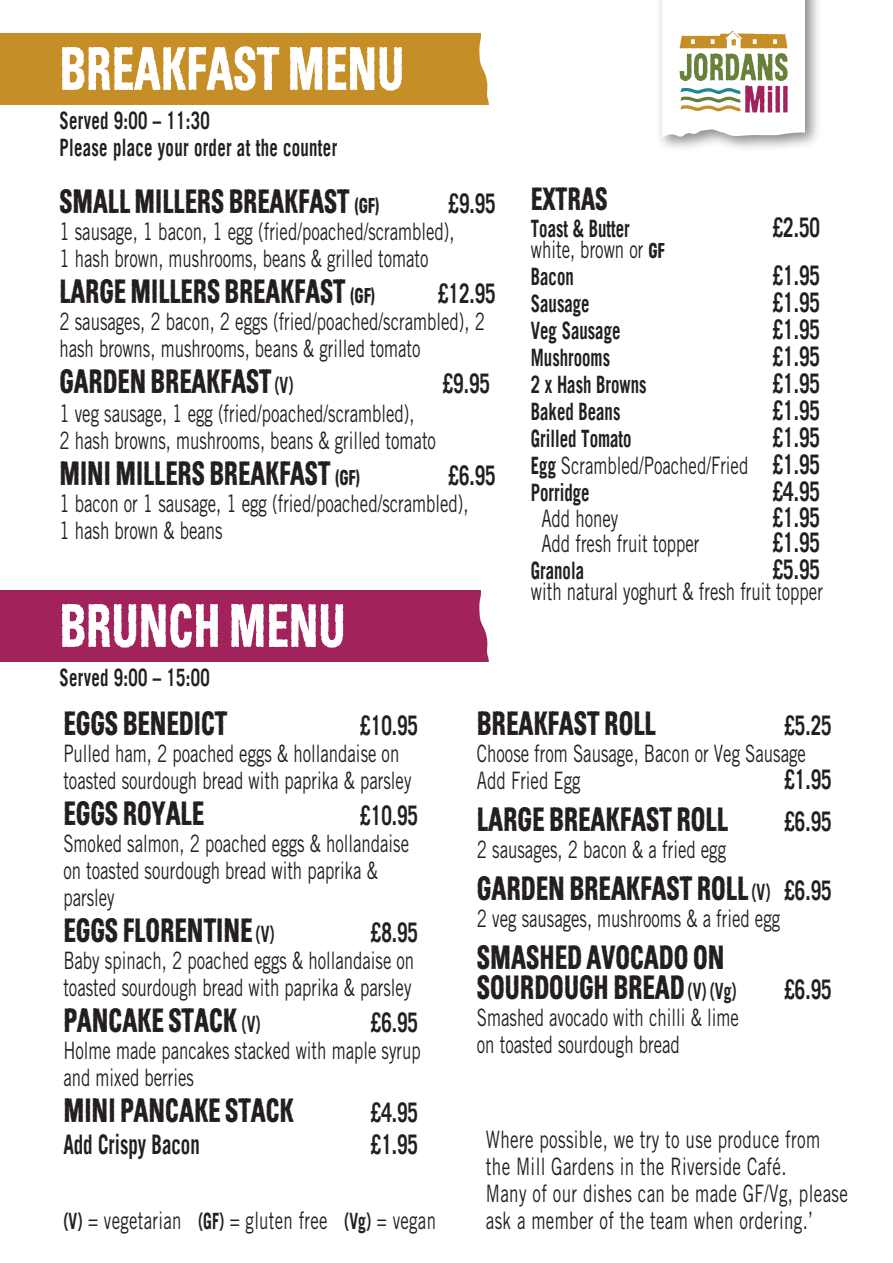
<style>
.page{position:relative;width:893px;height:1263px;background:#fff}
.page>*{position:absolute;margin:0;border:0;box-sizing:border-box;transform-origin:0 0}
.t1{font:60px "Jordans Mill";color:#fff}
.t2{font:33px/30px "Jordans Mill";color:#231f20}
.t3{font:31.5px "Jordans Mill";color:#231f20}
.t4{font:700 27px "Trade Gothic LT";color:#231f20;scale:.7 1}
.t5{font:24px/27px "Trade Gothic LT Std";color:#231f20;scale:.7 1}
.t6{font:24px/27px "Trade Gothic LT Std";letter-spacing:.02em;color:#231f20;scale:.71 1}
.t7{font:700 24px "Trade Gothic LT";color:#231f20;scale:.7 1}
.t8{font:700 24px/27px "Trade Gothic LT";letter-spacing:.02em;color:#231f20;scale:.7 1}
.t9{font:24px "Trade Gothic LT Std";letter-spacing:.02em;color:#231f20;scale:.7 1}
.s1{font-size:21px}
.s2{font-family:"Trade Gothic LT";font-weight:700;font-size:22.5px}
.s3{font-family:"Jordans Mill";font-size:21px}
.s4{font-family:"Trade Gothic LT";font-weight:700}
.s5{font-family:"Trade Gothic LT";font-weight:700;font-size:27px}
</style>
<div class="page">
<div style="left:0;top:591px;width:489px;height:70px;background:#a2235b"></div>
<img style="left:660px;top:0;width:158px;height:148px">
<svg style="left:662px;top:0;width:143px;height:137px"></svg>
<div style="left:0;top:34px;width:489px;height:70px;background:#c58e26"></div>
<h1 class="t1" style="left:59px;top:31px;width:346px">BREAKFAST MENU</h1>
<p class="t8" style="left:59px;top:107px;width:398px">Served 9:00 – 11:30<br>Please place your order at the counter</p>
<h2 class="t2" style="left:59px;top:186px;width:322px">SMALL MILLERS BREAKFAST <span class="s1">(GF)</span></h2>
<p class="t4" style="left:448px;top:187px;width:69px">£9.95</p>
<p class="t5" style="left:59px;top:218px;width:566px">1 sausage, 1 bacon, 1 egg (fried/poached/scrambled),<br>1 hash brown, mushrooms, beans &amp; grilled tomato</p>
<h2 class="t2" style="left:59px;top:276px;width:318px">LARGE MILLERS BREAKFAST <span class="s1">(GF)</span></h2>
<p class="t4" style="left:438px;top:277px;width:84px">£12.95</p>
<p class="t5" style="left:59px;top:308px;width:609px">2 sausages, 2 bacon, 2 eggs (fried/poached/scrambled), 2 hash browns, mushrooms, beans &amp; grilled tomato</p>
<h2 class="t2" style="left:59px;top:366px;width:236px">GARDEN BREAKFAST<span class="s2">(V)</span></h2>
<p class="t4" style="left:443px;top:367px;width:69px">£9.95</p>
<p class="t5" style="left:59px;top:399px;width:539px">1 veg sausage, 1 egg (fried/poached/scrambled),<br>2 hash browns, mushrooms, beans &amp; grilled tomato</p>
<h2 class="t2" style="left:59px;top:457px;width:302px">MINI MILLERS BREAKFAST <span class="s1">(GF)</span></h2>
<p class="t4" style="left:448px;top:458px;width:69px">£6.95</p>
<p class="t5" style="left:59px;top:489px;width:586px">1 bacon or 1 sausage, 1 egg (fried/poached/scrambled),<br>1 hash brown &amp; beans</p>
<h1 class="t1" style="left:59px;top:588px;width:287px">BRUNCH MENU</h1>
<p class="t8" style="left:59px;top:664px;width:216px">Served 9:00 – 15:00</p>
<h3 class="t3" style="left:531px;top:179px;width:78px">EXTRAS</h3>
<p class="t7" style="left:531px;top:214px;width:143px">Toast &amp; Butter</p>
<p class="t4" style="left:773px;top:211px;width:69px">£2.50</p>
<p class="t5" style="left:531px;top:236px;width:193px">white, brown or <span class="s3">GF</span></p>
<p class="t7" style="left:531px;top:262px;width:63px">Bacon</p>
<p class="t4" style="left:773px;top:259px;width:69px">£1.95</p>
<p class="t7" style="left:531px;top:289px;width:85px">Sausage</p>
<p class="t4" style="left:773px;top:286px;width:69px">£1.95</p>
<p class="t7" style="left:531px;top:316px;width:130px">Veg Sausage</p>
<p class="t4" style="left:773px;top:313px;width:69px">£1.95</p>
<p class="t7" style="left:531px;top:343px;width:115px">Mushrooms</p>
<p class="t4" style="left:773px;top:340px;width:69px">£1.95</p>
<p class="t7" style="left:531px;top:370px;width:167px">2 x Hash Browns</p>
<p class="t4" style="left:773px;top:367px;width:69px">£1.95</p>
<p class="t7" style="left:531px;top:397px;width:130px">Baked Beans</p>
<p class="t4" style="left:773px;top:394px;width:69px">£1.95</p>
<p class="t7" style="left:531px;top:424px;width:146px">Grilled Tomato</p>
<p class="t4" style="left:773px;top:421px;width:69px">£1.95</p>
<p class="t5" style="left:531px;top:452px;width:415px"><span class="s4">Egg</span> Scrambled/Poached/Fried <span class="s5">£1.95</span></p>
<p class="t7" style="left:531px;top:478px;width:85px">Porridge</p>
<p class="t4" style="left:773px;top:475px;width:69px">£4.95</p>
<p class="t5" style="left:541px;top:504px;width:112px">Add honey</p>
<p class="t4" style="left:773px;top:501px;width:69px">£1.95</p>
<p class="t5" style="left:541px;top:530px;width:227px">Add fresh fruit topper</p>
<p class="t4" style="left:773px;top:526px;width:69px">£1.95</p>
<p class="t7" style="left:531px;top:556px;width:78px">Granola</p>
<p class="t4" style="left:773px;top:553px;width:69px">£5.95</p>
<p class="t5" style="left:531px;top:578px;width:419px">with natural yoghurt &amp; fresh fruit topper</p>
<h2 class="t2" style="left:63px;top:708px;width:166px">EGGS BENEDICT</h2>
<p class="t4" style="left:360px;top:709px;width:84px">£10.95</p>
<p class="t5" style="left:63px;top:740px;width:499px">Pulled ham, 2 poached eggs &amp; hollandaise on toasted sourdough bread with paprika &amp; parsley</p>
<h2 class="t2" style="left:63px;top:798px;width:142px">EGGS ROYALE</h2>
<p class="t4" style="left:360px;top:799px;width:84px">£10.95</p>
<p class="t5" style="left:63px;top:830px;width:495px">Smoked salmon, 2 poached eggs &amp; hollandaise on toasted sourdough bread with paprika &amp; parsley</p>
<h2 class="t2" style="left:63px;top:915px;width:213px">EGGS FLORENTINE<span class="s2">(V)</span></h2>
<p class="t4" style="left:371px;top:916px;width:69px">£8.95</p>
<p class="t5" style="left:63px;top:947px;width:503px">Baby spinach, 2 poached eggs &amp; hollandaise on toasted sourdough bread with paprika &amp; parsley</p>
<h2 class="t2" style="left:63px;top:1005px;width:199px">PANCAKE STACK <span class="s2">(V)</span></h2>
<p class="t4" style="left:371px;top:1006px;width:69px">£6.95</p>
<p class="t5" style="left:63px;top:1037px;width:512px">Holme made pancakes stacked with maple syrup and mixed berries</p>
<h2 class="t2" style="left:63px;top:1095px;width:232px">MINI PANCAKE STACK</h2>
<p class="t4" style="left:371px;top:1096px;width:69px">£4.95</p>
<p class="t4" style="left:63px;top:1127px;width:197px">Add Crispy Bacon</p>
<p class="t4" style="left:371px;top:1127px;width:69px">£1.95</p>
<p class="t9" style="left:63px;top:1206px;width:534px"><span class="s2">(V)</span> = vegetarian <span class="s2">(GF)</span> = gluten free <span class="s2">(Vg)</span> = vegan</p>
<h2 class="t2" style="left:477px;top:708px;width:180px">BREAKFAST ROLL</h2>
<p class="t4" style="left:784px;top:709px;width:69px">£5.25</p>
<p class="t5" style="left:477px;top:740px;width:471px">Choose from Sausage, Bacon or Veg Sausage<br>Add Fried Egg</p>
<p class="t4" style="left:784px;top:763px;width:69px">£1.95</p>
<h2 class="t2" style="left:477px;top:804px;width:253px">LARGE BREAKFAST ROLL</h2>
<p class="t4" style="left:784px;top:805px;width:69px">£6.95</p>
<p class="t5" style="left:477px;top:836px;width:357px">2 sausages, 2 bacon &amp; a fried egg</p>
<h2 class="t2" style="left:477px;top:873px;width:356px">GARDEN BREAKFAST ROLL<span class="s2">(V)</span> <span class="s5">£6.95</span></h2>
<p class="t5" style="left:477px;top:905px;width:435px">2 veg sausages, mushrooms &amp; a fried egg</p>
<h2 class="t2" style="left:477px;top:942px;width:261px">SMASHED AVOCADO ON<br>SOURDOUGH BREAD<span class="s2">(V) (Vg)</span></h2>
<p class="t4" style="left:784px;top:973px;width:69px">£6.95</p>
<p class="t5" style="left:477px;top:1004px;width:375px">Smashed avocado with chilli &amp; lime on toasted sourdough bread</p>
<p class="t6" style="left:486px;top:1126px;width:511px">Where possible, we try to use produce from the Mill Gardens in the Riverside Café.<br>Many of our dishes can be made GF/Vg, please ask a member of the team when ordering.’</p>
</div>
